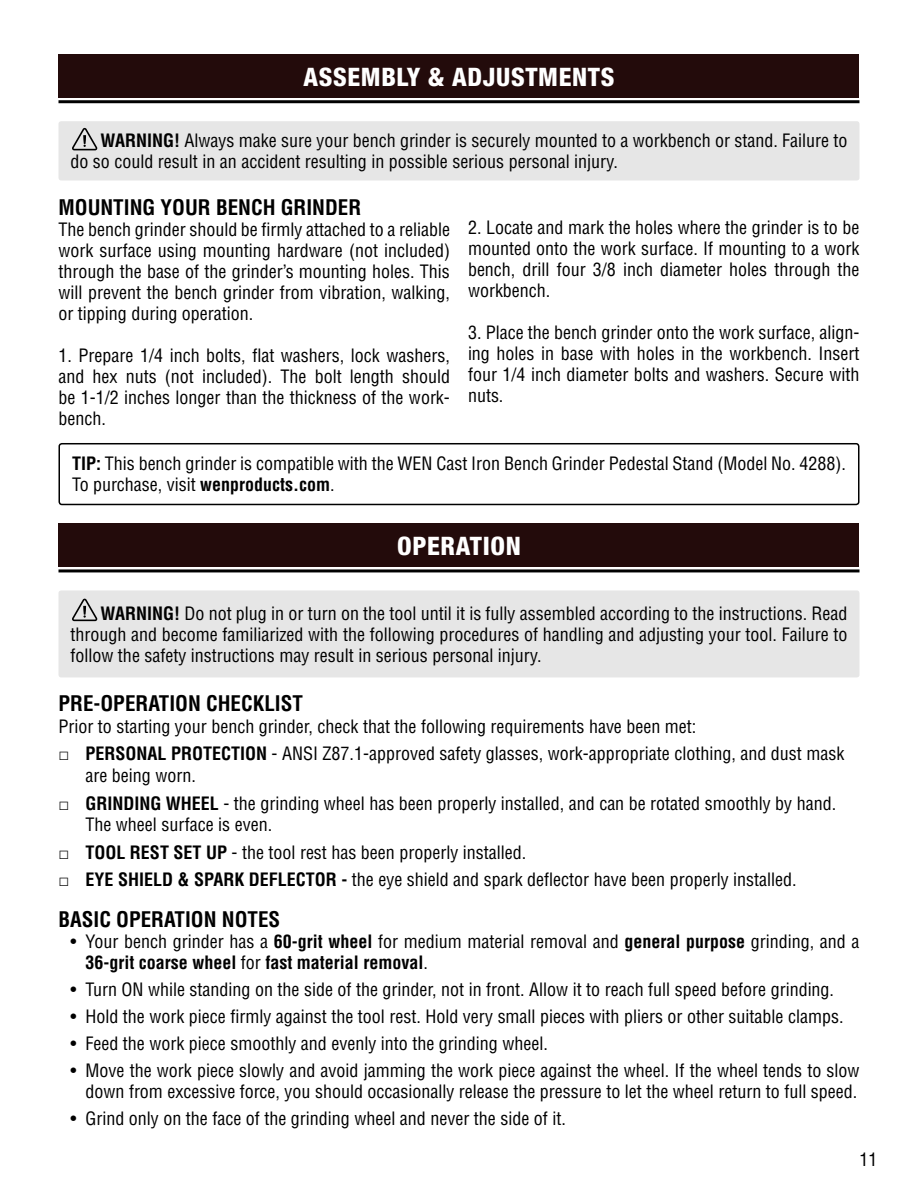
<style>
.page{position:relative;width:918px;height:1188px;background:#fff}
.page>*{position:absolute;margin:0;border:0;box-sizing:border-box;transform-origin:0 0}
.t1{font:italic condensed 25.5px "Helvetica Neue";letter-spacing:.025em;color:#fff}
.t2{font:700 condensed 21px "Helvetica";color:#000}
.t3{font:condensed 18px/21px "Helvetica";color:#000;text-align:justify}
.s1{font-weight:700}
.s2{font-family:"Arial Narrow";font-weight:700;font-stretch:normal}
</style>
<div class="page">
<div style="left:58px;top:54px;width:802px;height:44px;background:#230b0b"></div>
<hr style="left:58px;top:100px;width:802px;height:3px;background:#000">
<div style="left:58px;top:121px;width:802px;height:59px;background:#e6e6e6;border-radius:3px"></div>
<svg style="left:72px;top:128px;width:25px;height:22px"></svg>
<div style="left:58px;top:443px;width:802px;height:62px;border:2px solid #000;border-radius:3px"></div>
<div style="left:58px;top:523px;width:802px;height:44px;background:#230b0b"></div>
<hr style="left:58px;top:569px;width:802px;height:3px;background:#000">
<div style="left:58px;top:590px;width:802px;height:87px;background:#e6e6e6;border-radius:3px"></div>
<svg style="left:72px;top:599px;width:25px;height:22px"></svg>
<h1 class="t1" style="left:304px;top:61px;width:312px">ASSEMBLY &amp; ADJUSTMENTS</h1>
<p class="t3" style="left:70px;top:130px;width:779px;text-indent:30px"><span class="s1">WARNING!</span> Always make sure your bench grinder is securely mounted to a workbench or stand. Failure to do so could result in an accident resulting in possible serious personal injury.</p>
<p class="t2" style="left:58px;top:194px;width:304px">MOUNTING YOUR BENCH GRINDER</p>
<p class="t3" style="left:58px;top:219px;width:393px">The bench grinder should be firmly attached to a reliable work surface using mounting hardware (not included) through the base of the grinder’s mounting holes. This will prevent the bench grinder from vibration, walking, or tipping during operation.</p>
<p class="t3" style="left:58px;top:345px;width:393px">1. Prepare 1/4 inch bolts, flat washers, lock washers, and hex nuts (not included). The bolt length should be 1-1/2 inches longer than the thickness of the work&shy;bench.</p>
<p class="t3" style="left:468px;top:217px;width:393px">2. Locate and mark the holes where the grinder is to be mounted onto the work surface. If mounting to a work bench, drill four 3/8 inch diameter holes through the workbench.</p>
<p class="t3" style="left:468px;top:322px;width:393px">3. Place the bench grinder onto the work surface, align&shy;ing holes in base with holes in the workbench. Insert four 1/4 inch diameter bolts and washers. Secure with nuts.</p>
<p class="t3" style="left:72px;top:453px;width:776px"><span class="s1">TIP:</span> This bench grinder is compatible with the WEN Cast Iron Bench Grinder Pedestal Stand (Model No. 4288).<br>To purchase, visit <span class="s1">wenproducts.com</span>.</p>
<h1 class="t1" style="left:397px;top:530px;width:125px">OPERATION</h1>
<p class="t3" style="left:70px;top:603px;width:779px;text-indent:30px"><span class="s1">WARNING!</span> Do not plug in or turn on the tool until it is fully assembled according to the instructions. Read through and become familiarized with the following procedures of handling and adjusting your tool. Failure to follow the safety instructions may result in serious personal injury.</p>
<p class="t2" style="left:58px;top:690px;width:246px">PRE-OPERATION CHECKLIST</p>
<p class="t3" style="left:58px;top:716px;width:639px">Prior to starting your bench grinder, check that the following requirements have been met:</p>
<p class="t3" style="left:86px;top:743px;width:760px;line-height:21.6px;text-indent:-27px"><span class="s2">□</span> <span class="s1">PERSONAL PROTECTION</span> - ANSI Z87.1-approved safety glasses, work-appropriate clothing, and dust mask are being worn.</p>
<p class="t3" style="left:86px;top:792px;width:752px;line-height:21.6px;text-indent:-27px"><span class="s2">□</span> <span class="s1">GRINDING WHEEL</span> - the grinding wheel has been properly installed, and can be rotated smoothly by hand.<br>The wheel surface is even.</p>
<p class="t3" style="left:58px;top:842px;width:469px"><span class="s2">□</span> <span class="s1">TOOL REST SET UP</span> - the tool rest has been properly installed.</p>
<p class="t3" style="left:58px;top:869px;width:740px"><span class="s2">□</span> <span class="s1">EYE SHIELD &amp; SPARK DEFLECTOR -</span> the eye shield and spark deflector have been properly installed.</p>
<p class="t2" style="left:58px;top:906px;width:223px">BASIC OPERATION NOTES</p>
<p class="t3" style="left:85px;top:931px;width:776px;text-indent:-15px">• Your bench grinder has a <span class="s1">60-grit wheel</span> for medium material removal and <span class="s1">general purpose</span> grinding, and a<br><span class="s1">36-grit coarse wheel</span> for <span class="s1">fast material removal</span>.</p>
<p class="t3" style="left:70px;top:979px;width:765px">• Turn ON while standing on the side of the grinder, not in front. Allow it to reach full speed before grinding.</p>
<p class="t3" style="left:70px;top:1006px;width:775px">• Hold the work piece firmly against the tool rest. Hold very small pieces with pliers or other suitable clamps.</p>
<p class="t3" style="left:70px;top:1033px;width:479px">• Feed the work piece smoothly and evenly into the grinding wheel.</p>
<p class="t3" style="left:70px;top:1060px;width:791px;text-align:right">• Move the work piece slowly and avoid jamming the work piece against the wheel. If the wheel tends to slow down from excessive force, you should occasionally release the pressure to let the wheel return to full speed.</p>
<p class="t3" style="left:70px;top:1108px;width:497px">• Grind only on the face of the grinding wheel and never the side of it.</p>
<p class="t3" style="left:860px;top:1148px;width:19px">11</p>
</div>
